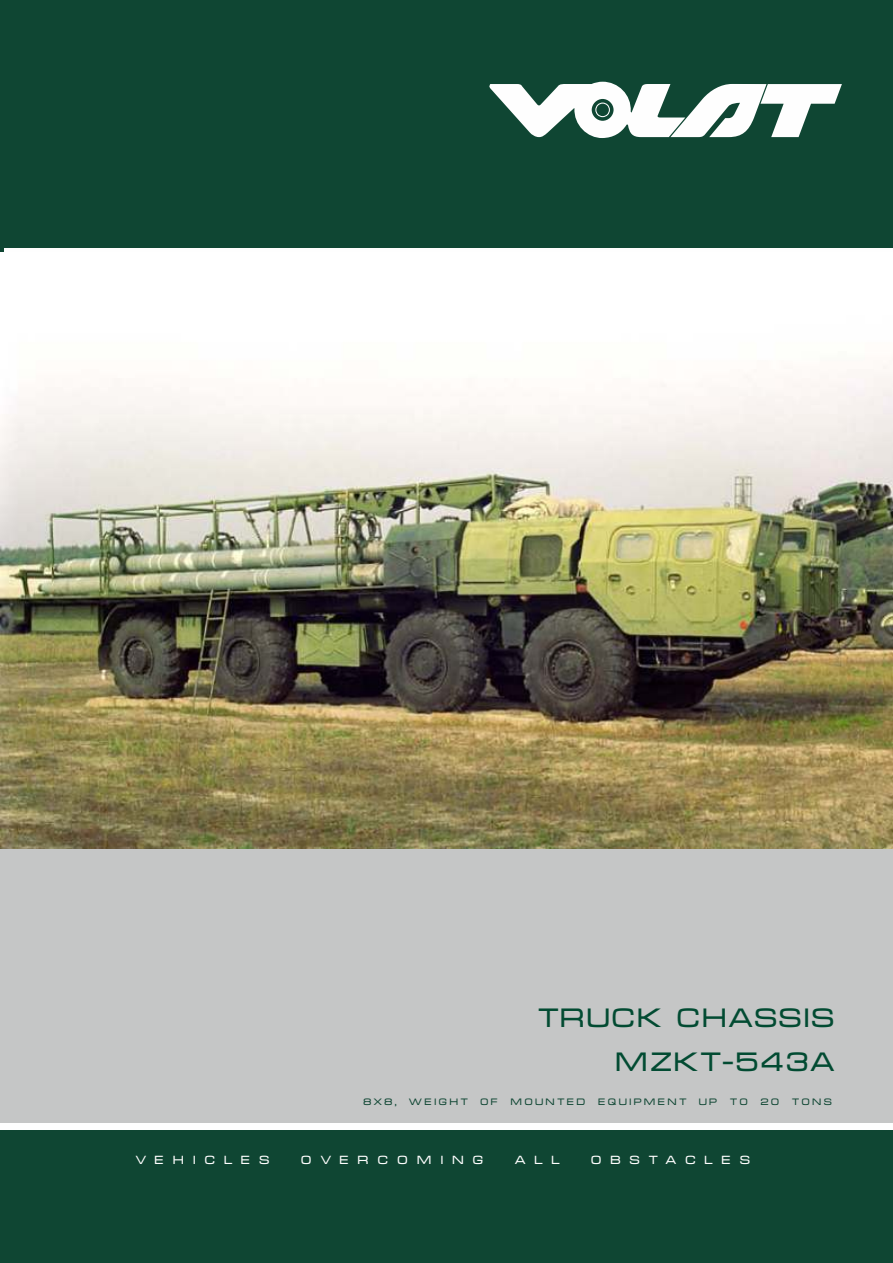
<style>
.page{position:relative;width:893px;height:1263px;background:#0f4633}
.page>*{position:absolute;margin:0;border:0;box-sizing:border-box;transform-origin:0 0}
.t1{font:27px/43.5px "Micra";color:#024b32;text-align:right}
.t2{font:12px "Micra";letter-spacing:.68em;color:#fefefe}
.t3{font:9.45px "Micra";letter-spacing:.18em;color:#0f4633}
</style>
<div class="page">
<div style="left:0;top:844px;width:893px;height:283px;background:#c5c6c6"></div>
<svg style="left:489px;top:82px;width:353px;height:56px"></svg>
<div style="left:4px;top:248px;width:888px;height:6px;background:#fefefe"></div>
<div style="left:0;top:1123px;width:892px;height:7px;background:#fefefe"></div>
<img style="left:0;top:252px;width:892px;height:597px">
<h1 class="t1" style="left:537px;top:996px;width:300px">TRUCK CHASSIS<br>MZKT-543A</h1>
<p class="t3" style="left:363px;top:1097px;width:35px">8Õ8,</p>
<p class="t3" style="left:409px;top:1097px;width:61px">WEIGHT</p>
<p class="t3" style="left:480px;top:1097px;width:20px">OF</p>
<p class="t3" style="left:511px;top:1097px;width:77px">MOUNTED</p>
<p class="t3" style="left:598px;top:1097px;width:90px">EQUIPMENT</p>
<p class="t3" style="left:699px;top:1097px;width:20px">UP</p>
<p class="t3" style="left:730px;top:1097px;width:20px">TO</p>
<p class="t3" style="left:760px;top:1097px;width:21px">20</p>
<p class="t3" style="left:792px;top:1097px;width:42px">TONS</p>
<p class="t2" style="left:135px;top:1154px;width:136px">VEHICLES</p>
<p class="t2" style="left:301px;top:1154px;width:185px">OVERCOMING</p>
<p class="t2" style="left:515px;top:1154px;width:47px">ALL</p>
<p class="t2" style="left:591px;top:1154px;width:161px">OBSTACLES</p>
</div>
